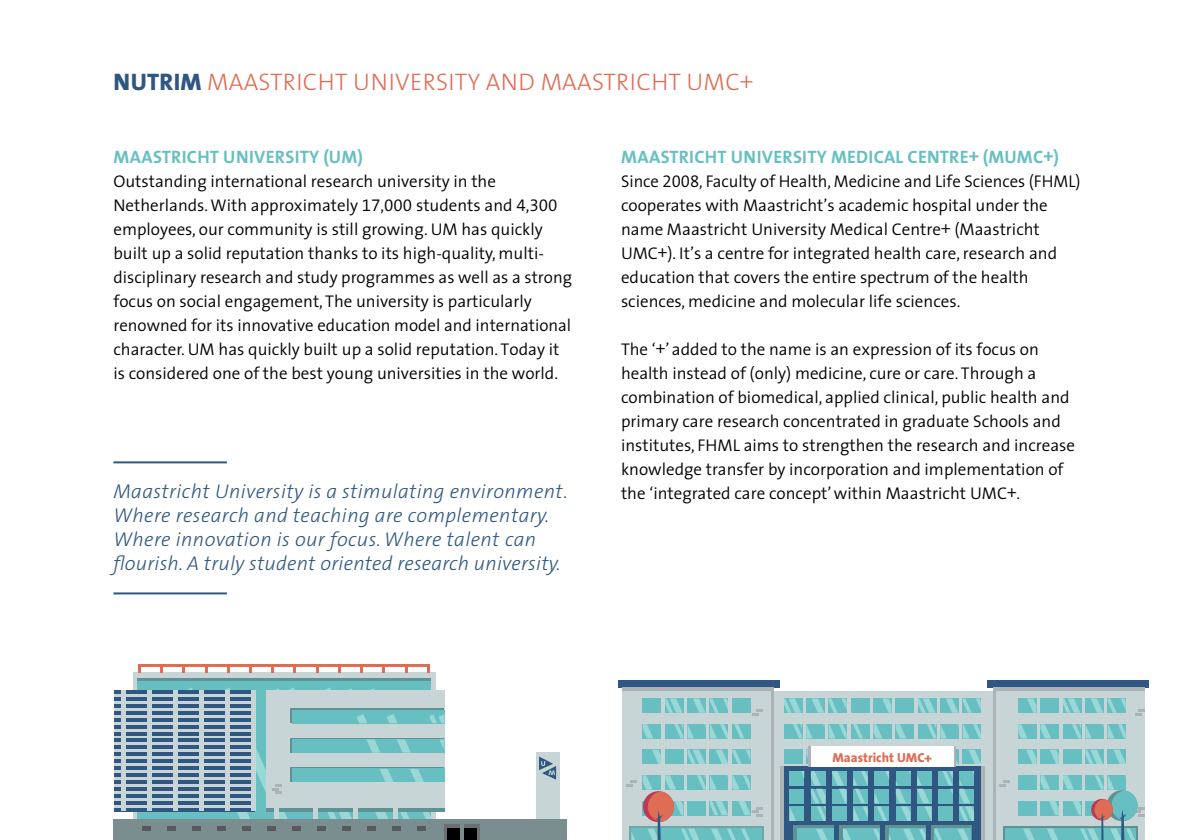
<style>
.page{position:relative;width:1191px;height:840px;background:#fff}
.page>*{position:absolute;margin:0;border:0;box-sizing:border-box;transform-origin:0 0}
.t1{font:300 24px "The Sans";letter-spacing:.015em;color:#df6c54}
.t2{font:italic 300 20px/24px "The Sans";letter-spacing:.02em;color:#2f5781}
.t3{font:700 18px "The Sans";letter-spacing:.015em;color:#67bfc2}
.t4{font:300 17px/24px "The Sans";color:#000}
.t5{font:800 13px "The Sans";color:#df6c54}
.s1{font-weight:800;color:#2f5781}
.s2{font-family:"The Sans Semi Light Expert";font-weight:400}
</style>
<div class="page">
<div style="left:113px;top:818px;width:454px;height:21px;background:#7b8e8f"></div>
<div style="left:133px;top:672px;width:302px;height:146px;background:#c7d5d6"></div>
<div style="left:137px;top:680px;width:294px;height:138px;background:#67bfc2"></div>
<hr style="left:137px;top:678px;width:294px;height:2px;background:#5e9294">
<div style="left:535px;top:752px;width:24px;height:66px;background:#c7d5d6"></div>
<svg style="left:464px;top:824px;width:16px;height:15px"></svg>
<div style="left:444px;top:824px;width:16px;height:15px;background:#6d6e71"></div>
<div style="left:464px;top:827px;width:12px;height:12px;background:#000"></div>
<div style="left:447px;top:827px;width:13px;height:12px;background:#000"></div>
<svg style="left:142px;top:826px;width:8px;height:4px"></svg>
<svg style="left:167px;top:826px;width:8px;height:4px"></svg>
<svg style="left:192px;top:826px;width:8px;height:4px"></svg>
<svg style="left:217px;top:826px;width:8px;height:4px"></svg>
<svg style="left:242px;top:826px;width:8px;height:4px"></svg>
<svg style="left:267px;top:826px;width:8px;height:4px"></svg>
<svg style="left:292px;top:826px;width:8px;height:4px"></svg>
<svg style="left:317px;top:826px;width:8px;height:4px"></svg>
<svg style="left:342px;top:826px;width:8px;height:4px"></svg>
<svg style="left:367px;top:826px;width:9px;height:4px"></svg>
<svg style="left:392px;top:826px;width:9px;height:4px"></svg>
<svg style="left:417px;top:826px;width:9px;height:4px"></svg>
<svg style="left:539px;top:756px;width:17px;height:23px"></svg>
<svg style="left:115px;top:693px;width:68px;height:114px;background:#96acba"></svg>
<hr style="left:115px;top:690px;width:140px;height:3px;background:#2f5781">
<hr style="left:115px;top:697px;width:140px;height:3px;background:#2f5781">
<svg style="left:115px;top:703px;width:68px;height:4px"></svg>
<svg style="left:115px;top:710px;width:68px;height:4px"></svg>
<svg style="left:115px;top:717px;width:68px;height:4px"></svg>
<hr style="left:115px;top:724px;width:140px;height:3px;background:#2f5781">
<hr style="left:115px;top:731px;width:140px;height:3px;background:#2f5781">
<hr style="left:115px;top:738px;width:140px;height:3px;background:#2f5781">
<hr style="left:115px;top:745px;width:140px;height:3px;background:#2f5781">
<hr style="left:115px;top:752px;width:140px;height:3px;background:#2f5781">
<hr style="left:115px;top:759px;width:140px;height:3px;background:#2f5781">
<hr style="left:115px;top:766px;width:140px;height:3px;background:#2f5781">
<hr style="left:115px;top:773px;width:140px;height:3px;background:#2f5781">
<svg style="left:115px;top:779px;width:68px;height:4px"></svg>
<svg style="left:115px;top:786px;width:68px;height:4px"></svg>
<svg style="left:115px;top:793px;width:68px;height:4px"></svg>
<hr style="left:115px;top:800px;width:140px;height:3px;background:#2f5781">
<hr style="left:115px;top:807px;width:140px;height:3px;background:#2f5781">
<hr style="left:173px;top:690px;width:4px;height:120px;background:#c7d5d6">
<hr style="left:147px;top:690px;width:4px;height:120px;background:#c7d5d6">
<div style="left:121px;top:690px;width:5px;height:120px;background:#c7d5d6"></div>
<hr style="left:138px;top:663px;width:292px;height:3px;background:#df6c54">
<svg style="left:138px;top:663px;width:3px;height:9px"></svg>
<svg style="left:160px;top:663px;width:3px;height:9px"></svg>
<svg style="left:182px;top:663px;width:3px;height:9px"></svg>
<svg style="left:205px;top:663px;width:2px;height:9px"></svg>
<svg style="left:227px;top:663px;width:3px;height:9px"></svg>
<svg style="left:249px;top:663px;width:3px;height:9px"></svg>
<svg style="left:271px;top:663px;width:3px;height:9px"></svg>
<svg style="left:293px;top:663px;width:3px;height:9px"></svg>
<svg style="left:316px;top:663px;width:2px;height:9px"></svg>
<svg style="left:338px;top:663px;width:3px;height:9px"></svg>
<svg style="left:360px;top:663px;width:3px;height:9px"></svg>
<svg style="left:382px;top:663px;width:3px;height:9px"></svg>
<svg style="left:405px;top:663px;width:2px;height:9px"></svg>
<svg style="left:427px;top:663px;width:3px;height:9px"></svg>
<svg style="left:183px;top:687px;width:261px;height:131px"></svg>
<div style="left:774px;top:690px;width:219px;height:149px;background:#c7d5d6"></div>
<div style="left:780px;top:766px;width:204px;height:73px;background:#abb3b7"></div>
<div style="left:784px;top:766px;width:197px;height:73px;background:#2f5781"></div>
<div style="left:618px;top:679px;width:161px;height:8px;background:#2f5781"></div>
<div style="left:987px;top:679px;width:162px;height:8px;background:#2f5781"></div>
<div style="left:622px;top:687px;width:152px;height:152px;background:#abb3b7"></div>
<div style="left:993px;top:687px;width:151px;height:152px;background:#abb3b7"></div>
<div style="left:622px;top:690px;width:149px;height:149px;background:#c7d5d6"></div>
<div style="left:996px;top:690px;width:148px;height:149px;background:#c7d5d6"></div>
<svg style="left:1135px;top:708px;width:10px;height:7px"></svg>
<svg style="left:626px;top:780px;width:11px;height:6px"></svg>
<svg style="left:999px;top:780px;width:11px;height:6px"></svg>
<svg style="left:643px;top:698px;width:119px;height:17px"></svg>
<svg style="left:643px;top:724px;width:107px;height:14px"></svg>
<svg style="left:643px;top:749px;width:18px;height:14px"></svg>
<div style="left:665px;top:749px;width:18px;height:14px;background:#67bfc2"></div>
<svg style="left:687px;top:749px;width:63px;height:14px"></svg>
<div style="left:629px;top:826px;width:134px;height:13px;background:#71a5a8"></div>
<div style="left:631px;top:828px;width:131px;height:11px;background:#67bfc2"></div>
<svg style="left:631px;top:832px;width:4px;height:7px"></svg>
<svg style="left:643px;top:775px;width:119px;height:64px"></svg>
<svg style="left:1018px;top:698px;width:107px;height:14px"></svg>
<svg style="left:1018px;top:724px;width:107px;height:14px"></svg>
<div style="left:1018px;top:749px;width:18px;height:14px;background:#67bfc2"></div>
<svg style="left:1026px;top:749px;width:32px;height:14px"></svg>
<div style="left:1063px;top:749px;width:18px;height:14px;background:#67bfc2"></div>
<svg style="left:1085px;top:749px;width:40px;height:14px"></svg>
<div style="left:1018px;top:774px;width:18px;height:15px;background:#67bfc2"></div>
<div style="left:1018px;top:800px;width:18px;height:14px;background:#67bfc2"></div>
<div style="left:1003px;top:826px;width:134px;height:13px;background:#5e9294"></div>
<div style="left:1005px;top:828px;width:131px;height:11px;background:#67bfc2"></div>
<svg style="left:1023px;top:828px;width:11px;height:11px"></svg>
<svg style="left:1040px;top:774px;width:105px;height:65px"></svg>
<div style="left:885px;top:824px;width:40px;height:15px;background:#5e9294"></div>
<svg style="left:888px;top:828px;width:37px;height:11px"></svg>
<div style="left:839px;top:824px;width:40px;height:15px;background:#5e9294"></div>
<svg style="left:843px;top:828px;width:36px;height:11px"></svg>
<div style="left:931px;top:824px;width:40px;height:15px;background:#5e9294"></div>
<svg style="left:934px;top:828px;width:37px;height:11px"></svg>
<div style="left:793px;top:824px;width:40px;height:15px;background:#5e9294"></div>
<div style="left:797px;top:828px;width:36px;height:11px;background:#67bfc2"></div>
<svg style="left:816px;top:829px;width:11px;height:10px"></svg>
<svg style="left:784px;top:698px;width:197px;height:14px;background:#80c7c9"></svg>
<svg style="left:784px;top:724px;width:197px;height:14px;background:#7fc7c9"></svg>
<div style="left:784px;top:749px;width:18px;height:14px;background:#67bfc2"></div>
<svg style="left:806px;top:749px;width:2px;height:14px"></svg>
<svg style="left:956px;top:749px;width:25px;height:14px"></svg>
<svg style="left:808px;top:746px;width:148px;height:20px"></svg>
<div style="left:811px;top:745px;width:142px;height:21px;background:#fff"></div>
<svg style="left:789px;top:771px;width:15px;height:14px"></svg>
<div style="left:789px;top:788px;width:15px;height:14px;background:#67bfc2"></div>
<svg style="left:789px;top:806px;width:15px;height:14px"></svg>
<svg style="left:811px;top:771px;width:14px;height:49px"></svg>
<svg style="left:832px;top:771px;width:14px;height:31px"></svg>
<div style="left:832px;top:805px;width:14px;height:15px;background:#67bfc2"></div>
<svg style="left:853px;top:771px;width:15px;height:49px"></svg>
<svg style="left:874px;top:771px;width:15px;height:49px"></svg>
<svg style="left:895px;top:771px;width:15px;height:49px"></svg>
<svg style="left:917px;top:771px;width:14px;height:49px"></svg>
<svg style="left:938px;top:771px;width:14px;height:31px"></svg>
<div style="left:938px;top:805px;width:14px;height:15px;background:#67bfc2"></div>
<svg style="left:959px;top:771px;width:15px;height:49px"></svg>
<hr style="left:113px;top:461px;width:114px;height:2px;background:#2f5781">
<hr style="left:113px;top:592px;width:114px;height:2px;background:#2f5781">
<h1 class="t1" style="left:114px;top:62px;width:641px"><span class="s1">NUTRIM</span> MAASTRICHT UNIVERSITY AND MAASTRICHT UMC+</h1>
<p class="t3" style="left:114px;top:142px;width:251px">MAASTRICHT UNIVERSITY (UM)</p>
<p class="t4" style="left:113px;top:168px;width:460px">Outstanding international research university in the Netherlands. With approximately <span class="s2">17,000</span> students and <span class="s2">4,300 </span>employees, our community is still growing. UM has quickly built up a solid reputation thanks to its high-quality, multi&shy;disciplinary research and study programmes as well as a strong focus on social engagement, The university is particularly renowned for its innovative education model and international character. UM has quickly built up a solid reputation. Today it is considered one of the best young universities in the world.</p>
<p class="t3" style="left:621px;top:142px;width:439px">MAASTRICHT UNIVERSITY MEDICAL CENTRE+ (MUMC+)</p>
<p class="t4" style="left:621px;top:168px;width:461px">Since <span class="s2">2008</span>, Faculty of Health, Medicine and Life Sciences (FHML) cooperates with Maastricht’s academic hospital under the name Maastricht University Medical Centre+ (Maastricht UMC+). It’s a centre for integrated health care, research and education that covers the entire spectrum of the health sciences, medicine and molecular life sciences.</p>
<p class="t4" style="left:621px;top:337px;width:455px">The ‘+’ added to the name is an expression of its focus on health instead of (only) medicine, cure or care. Through a combination of biomedical, applied clinical, public health and primary care research concentrated in graduate Schools and institutes, FHML aims to strengthen the research and increase knowledge transfer by incorporation and implementation of</p>
<p class="t2" style="left:113px;top:478px;width:456px">Maastricht University is a stimulating environment.</p>
<p class="t4" style="left:621px;top:481px;width:401px">the ‘integrated care concept’ within Maastricht UMC+.</p>
<p class="t2" style="left:113px;top:502px;width:449px">Where research and teaching are complementary.<br>Where innovation is our focus. Where talent can flourish. A truly student oriented research university.</p>
<p class="t5" style="left:832px;top:745px;width:101px">Maastricht UMC+</p>
</div>
